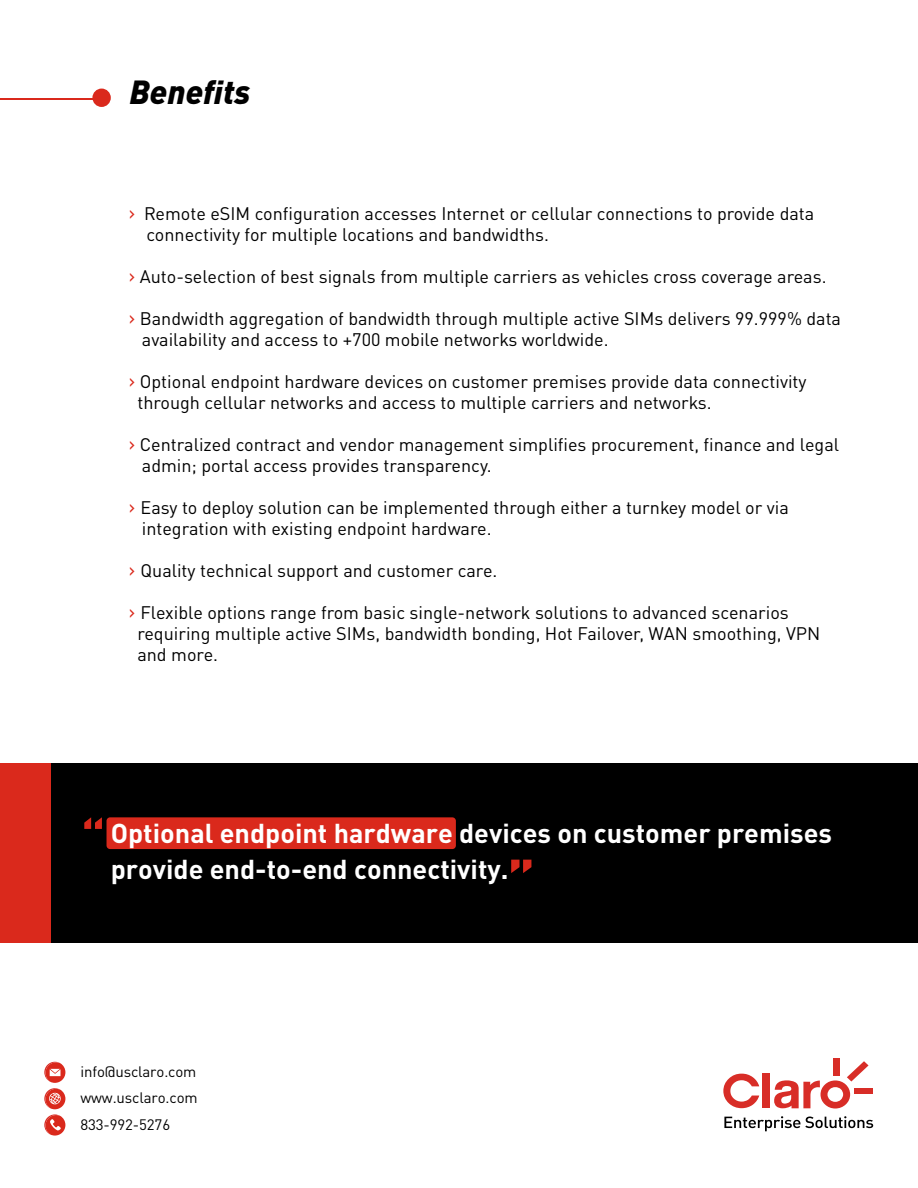
<style>
.page{position:relative;width:918px;height:1188px;background:#fff}
.page>*{position:absolute;margin:0;border:0;box-sizing:border-box;transform-origin:0 0}
.t1{font:51px "DIN Bold Alternate";color:#da291c}
.t2{font:900 51px "DIN";color:#da291c}
.t3{font:italic 900 33px "DINOT";color:#000}
.t4{font:700 27px/36px "DINOT";color:#fff}
.t5{font:18px/21px "DINOT";color:#000}
.t6{font:15px "DINOT";letter-spacing:-.01em;color:#000}
.s1{font-size:21px;color:#da291c}
</style>
<div class="page">
<svg style="left:724px;top:1116px;width:149px;height:15px"></svg>
<div style="left:833px;top:1058px;width:6px;height:17px;background:#d82d27"></div>
<div style="left:855px;top:1088px;width:18px;height:6px;background:#d82d27"></div>
<svg style="left:723px;top:1074px;width:36px;height:34px"></svg>
<div style="left:763px;top:1074px;width:7px;height:34px;background:#d82d27"></div>
<svg style="left:774px;top:1061px;width:95px;height:48px"></svg>
<svg style="left:44px;top:1062px;width:21px;height:74px"></svg>
<hr style="left:1px;top:98px;width:101px;height:1px;background:#da291c">
<div style="left:92px;top:89px;width:19px;height:18px;background:#da291c;border-radius:50%"></div>
<div style="left:0;top:763px;width:918px;height:180px;background:#000"></div>
<div style="left:0;top:763px;width:51px;height:180px;background:#da291c"></div>
<div style="left:107px;top:817px;width:349px;height:32px;background:#da291c;border-radius:4px"></div>
<h2 class="t3" style="left:129px;top:70px;width:122px">Benefits</h2>
<p class="t5" style="left:146px;top:203px;width:669px;text-indent:-18px"><span class="s1">›</span> Remote eSIM configuration accesses Internet or cellular connections to provide data connectivity for multiple locations and bandwidths.</p>
<p class="t5" style="left:128px;top:266px;width:700px"><span class="s1">›</span> Auto-selection of best signals from multiple carriers as vehicles cross coverage areas.</p>
<p class="t5" style="left:142px;top:308px;width:701px;text-indent:-13px"><span class="s1">›</span> Bandwidth aggregation of bandwidth through multiple active SIMs delivers 99.999% data availability and access to +700 mobile networks worldwide.</p>
<p class="t5" style="left:137px;top:371px;width:671px;text-indent:-9px"><span class="s1">›</span> Optional endpoint hardware devices on customer premises provide data connectivity through cellular networks and access to multiple carriers and networks.</p>
<p class="t5" style="left:142px;top:434px;width:699px;text-indent:-13px"><span class="s1">›</span> Centralized contract and vendor management simplifies procurement, finance and legal admin; portal access provides transparency.</p>
<p class="t5" style="left:142px;top:497px;width:649px;text-indent:-13px"><span class="s1">›</span> Easy to deploy solution can be implemented through either a turnkey model or via integration with existing endpoint hardware.</p>
<p class="t5" style="left:128px;top:560px;width:370px"><span class="s1">›</span> Quality technical support and customer care.</p>
<p class="t5" style="left:137px;top:602px;width:684px;text-indent:-9px"><span class="s1">›</span> Flexible options range from basic single-network solutions to advanced scenarios requiring multiple active SIMs, bandwidth bonding, Hot Failover, WAN smoothing, VPN and more.</p>
<h1 class="t1" style="left:81px;top:807px;width:26px">“</h1>
<h3 class="t4" style="left:111px;top:814px;width:723px">Optional endpoint hardware devices on customer premises provide end-to-end connectivity.</h3>
<h1 class="t2" style="left:508px;top:843px;width:28px">”</h1>
<p class="t6" style="left:80px;top:1062px;width:118px">info@usclaro.com</p>
<p class="t6" style="left:80px;top:1089px;width:119px">www.usclaro.com</p>
<p class="t6" style="left:80px;top:1115px;width:91px">833-992-5276</p>
</div>
